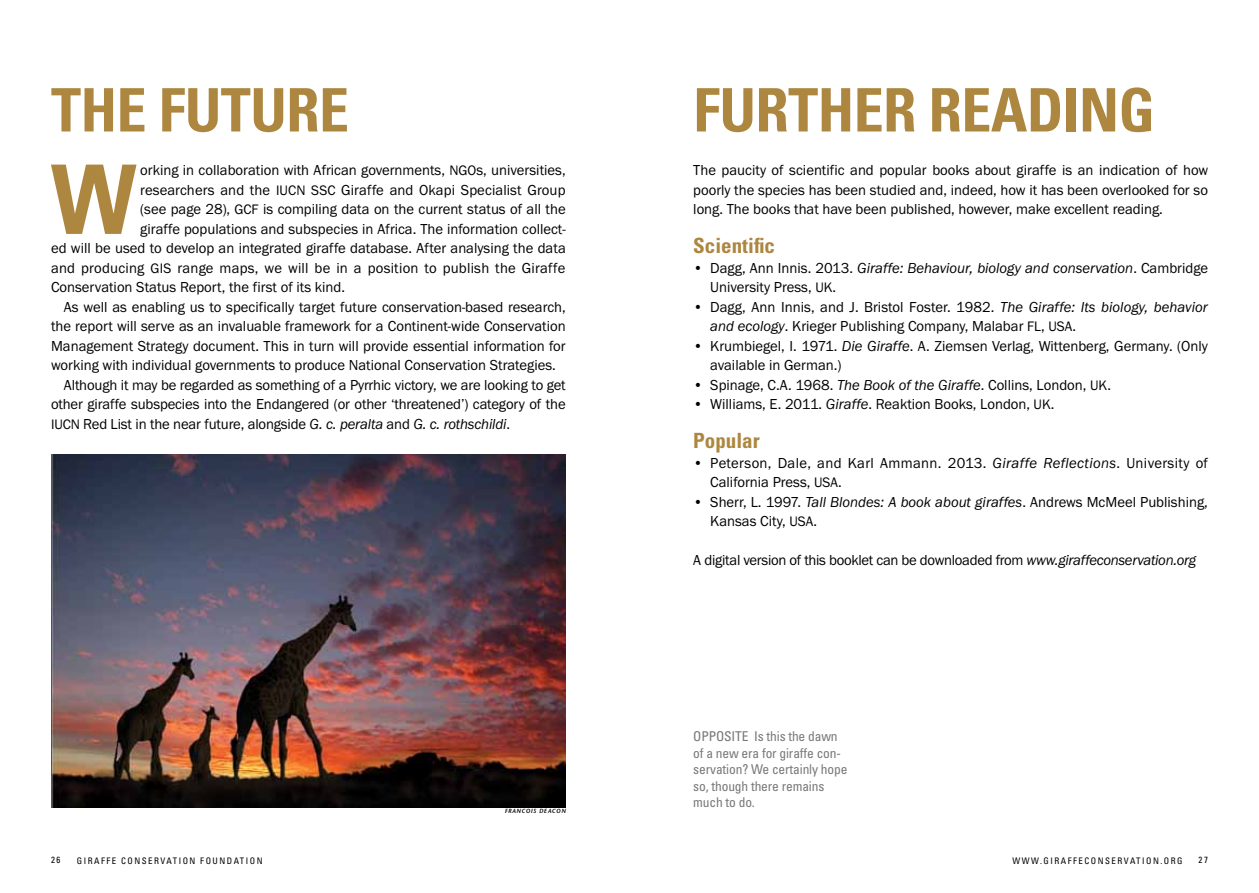
<style>
.page{position:relative;width:1259px;height:893px;background:#fff}
.page>*{position:absolute;margin:0;border:0;box-sizing:border-box;transform-origin:0 0}
.t1{font:700 condensed 96px "Univers";color:#ad873f}
.t2{font:700 condensed 60px "Univers";letter-spacing:-.01em;color:#ad873f}
.t3{font:700 condensed 21px "Univers";color:#ad873f}
.t4{font:15px/19.5px "Franklin Gothic";color:#000}
.t5{font:15px/19.5px "Franklin Gothic";letter-spacing:.025em;color:#000}
.t6{font:15px "Franklin Gothic";letter-spacing:-.02em;color:#000}
.t7{font:condensed 13.5px/16.5px "Univers";letter-spacing:-.01em;color:#77787b}
.t8{font:condensed 9px "Univers";letter-spacing:.17em;color:#000}
.t9{font:italic 600 6px "Stone Sans";letter-spacing:.1em;color:#000}
.s1{font-size:14.25px}
.s2{font-style:italic}
</style>
<div class="page">
<img style="left:51px;top:454px;width:515px;height:354px">
<h2 class="t2" style="left:51px;top:73px;width:299px">THE FUTURE</h2>
<h1 class="t1" style="left:51px;top:141px;width:87px">W</h1>
<p class="t4" style="left:140px;top:161px;width:427px">orking in collaboration with African governments, <span class="s1">NGO</span>s, universities,</p>
<p class="t4" style="left:140px;top:180px;width:427px">researchers and the <span class="s1">IUCN SSC</span> Giraffe and Okapi Specialist Group</p>
<p class="t4" style="left:140px;top:200px;width:427px">(see page 28), <span class="s1">GCF</span> is compiling data on the current status of all the</p>
<p class="t4" style="left:140px;top:219px;width:427px">giraffe populations and subspecies in Africa. The information collect-</p>
<p class="t4" style="left:51px;top:239px;width:516px">ed will be used to develop an integrated giraffe database. After analysing the data</p>
<p class="t4" style="left:51px;top:258px;width:516px">and producing <span class="s1">GIS</span> range maps, we will be in a position to publish the Giraffe</p>
<p class="t4" style="left:51px;top:278px;width:296px">Conservation Status Report, the first of its kind.</p>
<p class="t4" style="left:64px;top:297px;width:503px">As well as enabling us to specifically target future conservation-based research,</p>
<p class="t4" style="left:51px;top:317px;width:516px">the report will serve as an invaluable framework for a Continent-wide Conservation</p>
<p class="t4" style="left:51px;top:336px;width:516px">Management Strategy document. This in turn will provide essential information for</p>
<p class="t4" style="left:51px;top:356px;width:506px">working with individual governments to produce National Conservation Strategies.</p>
<p class="t4" style="left:64px;top:375px;width:503px">Although it may be regarded as something of a Pyrrhic victory, we are looking to get</p>
<p class="t4" style="left:51px;top:395px;width:516px">other giraffe subspecies into the Endangered (or other ‘threatened’) category of the</p>
<p class="t4" style="left:51px;top:414px;width:460px"><span class="s1">IUCN</span> Red List in the near future, alongside <span class="s2">G. c. peralta</span> and <span class="s2">G. c. rothschildi</span>.</p>
<p class="t9" style="left:505px;top:807px;width:62px">FRANCOIS DEACON</p>
<h2 class="t2" style="left:693px;top:73px;width:463px">FURTHER READING</h2>
<p class="t4" style="left:693px;top:161px;width:516px;text-align:justify">The paucity of scientific and popular books about giraffe is an indication of how poorly the species has been studied and, indeed, how it has been overlooked for so long. The books that have been published, however, make excellent reading.</p>
<h3 class="t3" style="left:693px;top:233px;width:83px">Scientific</h3>
<p class="t4" style="left:710px;top:258px;width:499px;text-indent:-17px">• Dagg, Ann Innis. 2013. <span class="s2">Giraffe: Behaviour, biology and conservation</span>. Cambridge<br>University Press, <span class="s1">UK</span>.</p>
<p class="t4" style="left:710px;top:297px;width:499px;text-indent:-17px">• Dagg, Ann Innis, and J. Bristol Foster. 1982. <span class="s2">The Giraffe: Its biology, behavior and ecology</span>. Krieger Publishing Company, Malabar <span class="s1">FL</span>, <span class="s1">USA</span>.</p>
<p class="t4" style="left:710px;top:336px;width:499px;text-indent:-17px">• Krumbiegel, I. 1971. <span class="s2">Die Giraffe</span>. A. Ziemsen Verlag, Wittenberg, Germany. (Only available in German.)</p>
<p class="t4" style="left:693px;top:375px;width:419px">• Spinage, C.A. 1968. <span class="s2">The Book of the Giraffe</span>. Collins, London, <span class="s1">UK</span>.</p>
<p class="t4" style="left:693px;top:395px;width:363px">• Williams, E. 2011. <span class="s2">Giraffe</span>. Reaktion Books, London, <span class="s1">UK</span>.</p>
<h3 class="t3" style="left:693px;top:428px;width:68px">Popular</h3>
<p class="t5" style="left:710px;top:453px;width:499px;text-indent:-17px">• Peterson, Dale, and Karl Ammann. 2013. <span class="s2">Giraffe Reflections</span>. University of<br>California Press, <span class="s1">USA</span>.</p>
<p class="t4" style="left:710px;top:492px;width:499px;text-indent:-17px">• Sherr, L. 1997. <span class="s2">Tall Blondes: A book about giraffes</span>. Andrews McMeel Publishing,<br>Kansas City, <span class="s1">USA</span>.</p>
<p class="t6" style="left:693px;top:552px;width:504px">A digital version of this booklet can be downloaded from <span class="s2">www.giraffeconservation.org</span></p>
<p class="t7" style="left:693px;top:728px;width:156px">OPPOSITE Is this the dawn of a new era for giraffe con&shy;servation? We certainly hope so, though there remains much to do.</p>
<p class="t8" style="left:51px;top:854px;width:11px">26</p>
<p class="t8" style="left:77px;top:855px;width:187px">GIRAFFE CONSERVATION FOUNDATION</p>
<p class="t8" style="left:1012px;top:855px;width:171px">WWW.GIRAFFECONSERVATION.ORG</p>
<p class="t8" style="left:1198px;top:854px;width:11px">27</p>
</div>
